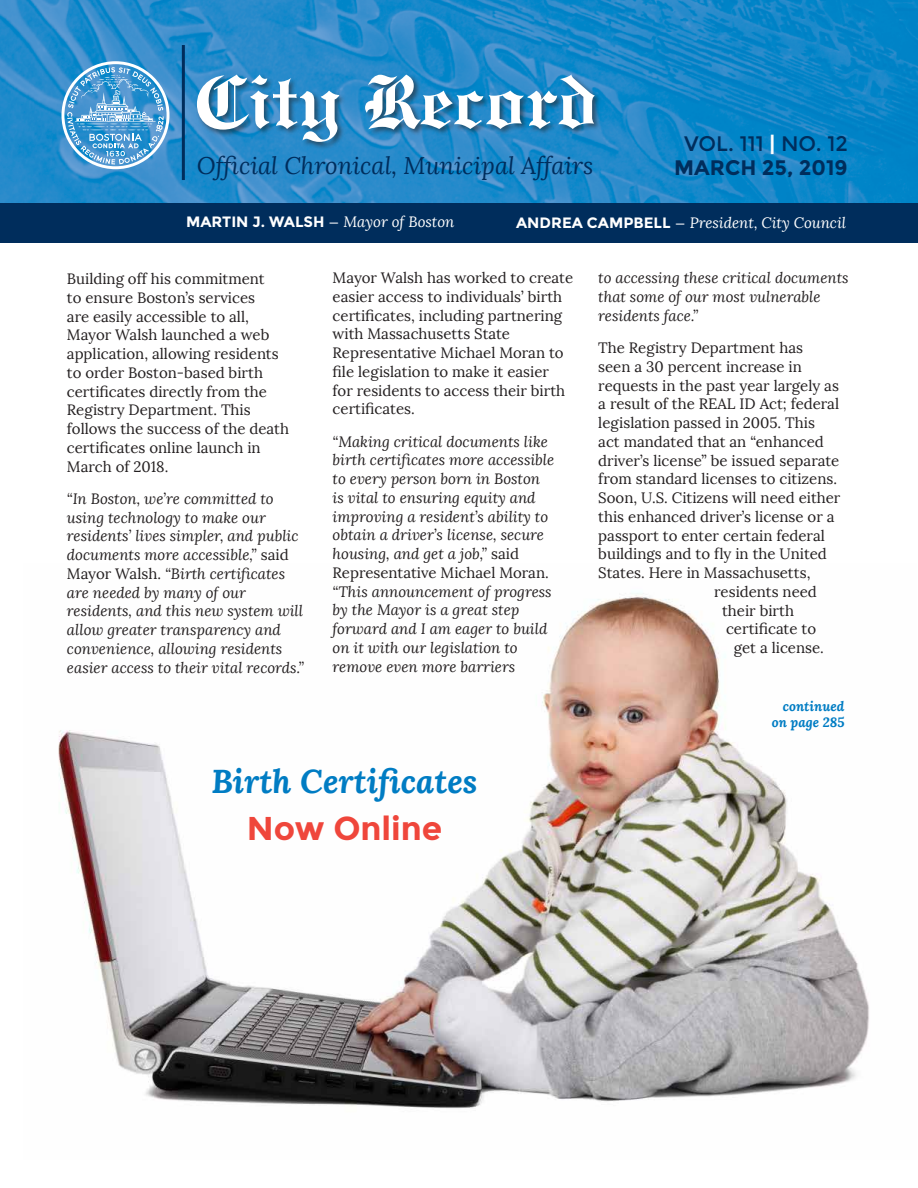
<style>
.page{position:relative;width:918px;height:1188px;background:#fff}
.page>*{position:absolute;margin:0;border:0;box-sizing:border-box;transform-origin:0 0}
.t1{font:700 75px "Engravers Old English BT";color:#fff}
.t2{font:italic 700 33px "Lora";color:#007cc3}
.t3{font:700 33px "Montserrat";color:#ef463b}
.t4{font:italic 24px "Lora";color:#002d5c}
.t5{font:21px/24px "Montserrat";color:#002d5c;text-align:center}
.t6{font:15px/18.8px "Lora";color:#231f20}
.t7{font:italic 15px/18.8px "Lora";color:#231f20}
.t8{font:italic 15px "Lora";color:#fff}
.t9{font:700 15px "Montserrat";color:#fff}
.t10{font:italic 700 13.5px/15.8px "Lora";color:#007cc3;text-align:right}
.s1{font-weight:700;color:#fff}
.s2{font-weight:700}
.s3{font-weight:400}
.s4{font-family:"Lora";font-weight:400;font-style:italic}
.s5{font-family:"Montserrat";font-weight:700;font-style:normal}
.s6{font-family:"Montserrat";font-style:normal}
.s7{font-style:normal}
</style>
<div class="page">
<img style="left:58px;top:593px;width:811px;height:515px">
<img style="left:0;top:0;width:918px;height:203px">
<svg style="left:62px;top:61px;width:107px;height:108px;background:#62a8d8"></svg>
<div style="left:0;top:203px;width:918px;height:40px;background:#002d5c"></div>
<div style="left:196px;top:73px;width:406px;height:76px;background:#231f20;opacity:.55"></div>
<hr style="left:182px;top:45px;width:3px;height:135px;background:#002d5c">
<h1 class="t1" style="left:195px;top:56px;width:405px">City Record</h1>
<h3 class="t4" style="left:197px;top:151px;width:398px">Official Chronical, Municipal Affairs</h3>
<h3 class="t5" style="left:674px;top:132px;width:175px">VOL. 111 <span class="s1">|</span> NO. 12<br><span class="s2">MARCH 25, 2019</span></h3>
<p class="t9" style="left:186px;top:213px;width:270px">MARTIN J. WALSH <span class="s3">—</span> <span class="s4">Mayor of Boston</span></p>
<p class="t8" style="left:516px;top:214px;width:332px"><span class="s5">ANDREA CAMPBELL</span> <span class="s6">—</span> President, City Council</p>
<p class="t6" style="left:67px;top:270px;width:224px">Building off his commitment<br>to ensure Boston’s services<br>are easily accessible to all,<br>Mayor Walsh launched a web application, allowing residents to order Boston-based birth certificates directly from the<br>Registry Department. This follows the success of the death certificates online launch in<br>March of 2018.</p>
<p class="t7" style="left:67px;top:489px;width:239px">“In Boston, we’re committed to using technology to make our residents’ lives simpler, and public documents more accessible,” <span class="s7">said<br>Mayor Walsh.</span> “Birth certificates are needed by many of our residents, and this new system will allow greater transparency and convenience, allowing residents easier access to their vital records.”</p>
<p class="t6" style="left:333px;top:268px;width:242px">Mayor Walsh has worked to create easier access to individuals’ birth certificates, including partnering with Massachusetts State<br>Representative Michael Moran to file legislation to make it easier<br>for residents to access their birth certificates.</p>
<p class="t7" style="left:333px;top:432px;width:223px">“Making critical documents like birth certificates more accessible to every person born in Boston is vital to ensuring equity and improving a resident’s ability to obtain a driver’s license, secure housing, and get a job,” <span class="s7">said<br>Representative Michael Moran.</span></p>
<p class="t7" style="left:333px;top:582px;width:221px">“This announcement of progress by the Mayor is a great step forward and I am eager to build on it with our legislation to remove even more barriers</p>
<h2 class="t2" style="left:211px;top:759px;width:268px">Birth Certificates</h2>
<h2 class="t3" style="left:247px;top:809px;width:197px">Now Online</h2>
<p class="t7" style="left:598px;top:269px;width:252px">to accessing these critical documents that some of our most vulnerable residents face.”</p>
<p class="t6" style="left:598px;top:338px;width:206px">The Registry Department has</p>
<p class="t6" style="left:598px;top:357px;width:205px">seen a 30 percent increase in</p>
<p class="t6" style="left:598px;top:376px;width:242px">requests in the past year largely as</p>
<p class="t6" style="left:598px;top:395px;width:242px">a result of the REAL ID Act; federal</p>
<p class="t6" style="left:598px;top:413px;width:218px">legislation passed in 2005. This</p>
<p class="t6" style="left:598px;top:432px;width:227px">act mandated that an “enhanced</p>
<p class="t6" style="left:598px;top:451px;width:242px">driver’s license” be issued separate</p>
<p class="t6" style="left:598px;top:470px;width:240px">from standard licenses to citizens.</p>
<p class="t6" style="left:598px;top:488px;width:244px">Soon, U.S. Citizens will need either</p>
<p class="t6" style="left:598px;top:507px;width:238px">this enhanced driver’s license or a</p>
<p class="t6" style="left:598px;top:526px;width:228px">passport to enter certain federal</p>
<p class="t6" style="left:598px;top:545px;width:230px">buildings and to fly in the United</p>
<p class="t6" style="left:598px;top:563px;width:214px">States. Here in Massachusetts,</p>
<p class="t6" style="left:714px;top:582px;width:104px">residents need</p>
<p class="t6" style="left:722px;top:601px;width:73px">their birth</p>
<p class="t6" style="left:726px;top:620px;width:92px">certificate to</p>
<p class="t6" style="left:734px;top:638px;width:91px">get a license.</p>
<p class="t10" style="left:772px;top:698px;width:74px">continued on page 285</p>
</div>
